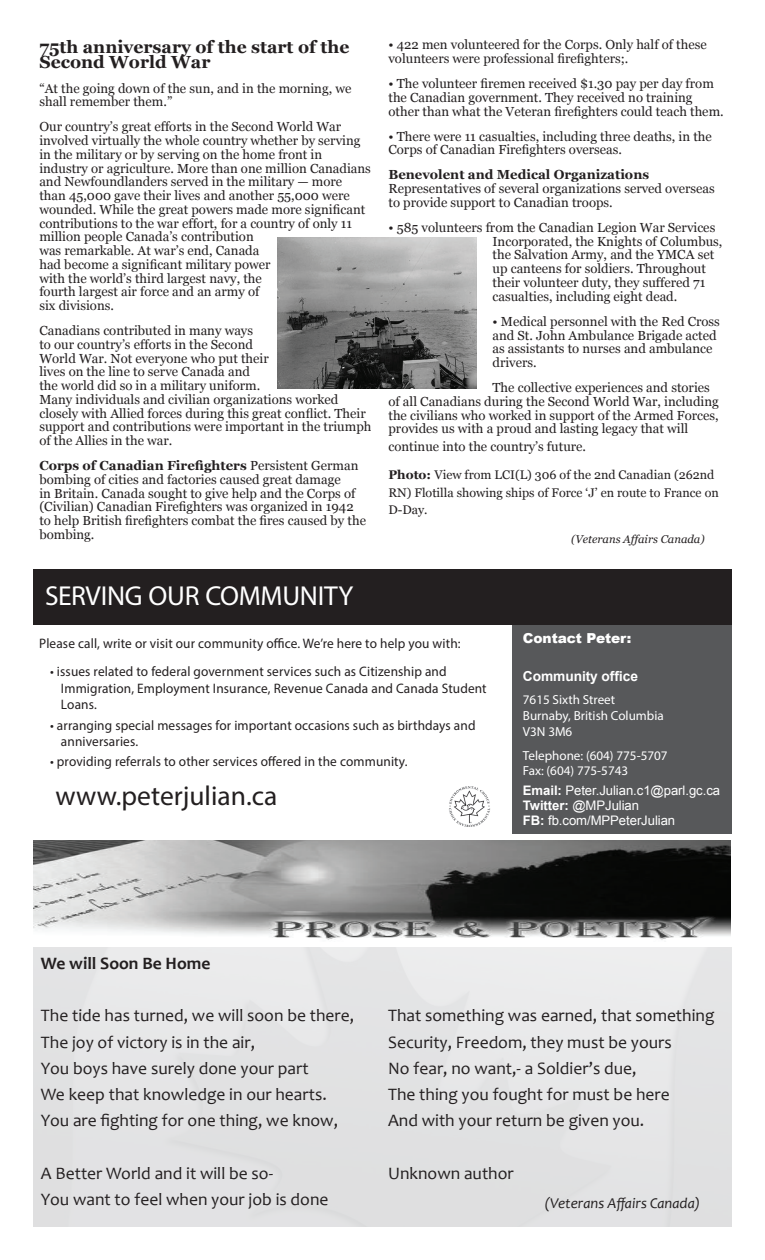
<style>
.page{position:relative;width:765px;height:1260px;background:#fff}
.page>*{position:absolute;margin:0;border:0;box-sizing:border-box;transform-origin:0 0}
.t1{font:27.5px "Myriad Pro";letter-spacing:-.01em;color:#fff}
.t2{font:27.5px "Myriad Pro";color:#231f20}
.t3{font:17.5px/26.2px "Candara";color:#231f20}
.t4{font:700 17.5px/15px "Georgia";color:#231f20}
.t5{font:700 17.5px "Candara";color:#231f20}
.t6{font:italic 15px "Candara";color:#231f20}
.t7{font:13.75px/16.5px "Myriad Pro";letter-spacing:.01em;color:#231f20}
.t8{font:700 13.75px "Arial";letter-spacing:-.005em;color:#fff}
.t9{font:900 13.75px "Arial";letter-spacing:-.005em;color:#fff}
.t10{font:13.12px/13.8px "Georgia";color:#231f20}
.t11{font:13.12px/15.8px "Myriad Pro";color:#fff}
.t12{font:13.12px/15px "Arial";letter-spacing:-.005em;color:#fff}
.t13{font:700 13.12px "Georgia";color:#231f20}
.t14{font:12.5px/17.5px "Georgia";color:#231f20}
.t15{font:italic 11.25px "Georgia";color:#231f20}
.s1{font-weight:700}
</style>
<div class="page">
<div style="left:512px;top:624px;width:219px;height:209px;background:#57585a"></div>
<img style="left:33px;top:841px;width:698px;height:99px">
<div style="left:34px;top:569px;width:698px;height:55px;background:#231f20"></div>
<img style="left:449px;top:787px;width:41px;height:39px">
<img style="left:278px;top:237px;width:199px;height:152px">
<h2 class="t4" style="left:39px;top:39px;width:311px">75th anniversary of the start of the<br>Second World War</h2>
<p class="t10" style="left:39px;top:81px;width:314px">“At the going down of the sun, and in the morning, we shall remember them.”</p>
<p class="t10" style="left:39px;top:120px;width:333px">Our country’s great efforts in the Second World War involved virtually the whole country whether by serving in the military or by serving on the home front in industry or agriculture. More than one million Canadians and Newfoundlanders served in the military — more than 45,000 gave their lives and another 55,000 were wounded. While the great powers made more significant contributions to the war effort, for a country of only 11 million people Canada’s contribution<br>was remarkable. At war’s end, Canada<br>had become a significant military power<br>with the world’s third largest navy, the<br>fourth largest air force and an army of<br>six divisions.</p>
<p class="t10" style="left:39px;top:324px;width:334px">Canadians contributed in many ways<br>to our country’s efforts in the Second<br>World War. Not everyone who put their<br>lives on the line to serve Canada and<br>the world did so in a military uniform.<br>Many individuals and civilian organizations worked closely with Allied forces during this great conflict. Their support and contributions were important in the triumph of the Allies in the war.</p>
<p class="t10" style="left:39px;top:459px;width:328px"><span class="s1">Corps of Canadian Firefighters</span> Persistent German bombing of cities and factories caused great damage<br>in Britain. Canada sought to give help and the Corps of (Civilian) Canadian Firefighters was organized in 1942 to help British firefighters combat the fires caused by the bombing.</p>
<h1 class="t1" style="left:45px;top:579px;width:310px">SERVING OUR COMMUNITY</h1>
<p class="t10" style="left:388px;top:38px;width:320px">• 422 men volunteered for the Corps. Only half of these volunteers were professional firefighters;.</p>
<p class="t10" style="left:388px;top:77px;width:337px">• The volunteer firemen received $1.30 pay per day from the Canadian government. They received no training other than what the Veteran firefighters could teach them.</p>
<p class="t10" style="left:388px;top:130px;width:325px">• There were 11 casualties, including three deaths, in the<br>Corps of Canadian Firefighters overseas.</p>
<p class="t13" style="left:388px;top:166px;width:262px">Benevolent and Medical Organizations</p>
<p class="t10" style="left:388px;top:182px;width:328px">Representatives of several organizations served overseas to provide support to Canadian troops.</p>
<p class="t10" style="left:493px;top:221px;width:232px;text-indent:-104px">• 585 volunteers from the Canadian Legion War Services Incorporated, the Knights of Columbus, the Salvation Army, and the YMCA set up canteens for soldiers. Throughout their volunteer duty, they suffered 71 casualties, including eight dead.</p>
<p class="t10" style="left:493px;top:315px;width:229px">• Medical personnel with the Red Cross and St. John Ambulance Brigade acted as assistants to nurses and ambulance drivers.</p>
<p class="t10" style="left:388px;top:381px;width:332px;text-indent:104px">The collective experiences and stories of all Canadians during the Second World War, including the civilians who worked in support of the Armed Forces, provides us with a proud and lasting legacy that will</p>
<p class="t10" style="left:388px;top:440px;width:199px">continue into the country’s future.</p>
<p class="t14" style="left:388px;top:467px;width:332px"><span class="s1">Photo:</span> View from LCI(L) 306 of the 2nd Canadian (262nd<br>RN) Flotilla showing ships of Force ‘J’ en route to France on<br>D-Day.</p>
<p class="t15" style="left:571px;top:532px;width:135px">(Veterans Affairs Canada)</p>
<p class="t7" style="left:39px;top:635px;width:423px">Please call, write or visit our community office. We’re here to help you with:</p>
<p class="t7" style="left:61px;top:663px;width:427px;text-indent:-11px">• issues related to federal government services such as Citizenship and<br>Immigration, Employment Insurance, Revenue Canada and Canada Student<br>Loans.</p>
<p class="t7" style="left:61px;top:716px;width:416px;text-indent:-11px">• arranging special messages for important occasions such as birthdays and anniversaries.</p>
<p class="t7" style="left:50px;top:753px;width:359px">• providing referrals to other services offered in the community.</p>
<h1 class="t2" style="left:56px;top:778px;width:223px">www.peterjulian.ca</h1>
<p class="t9" style="left:523px;top:628px;width:110px">Contact Peter:</p>
<p class="t8" style="left:523px;top:667px;width:117px">Community office</p>
<p class="t11" style="left:523px;top:692px;width:142px">7615 Sixth Street<br>Burnaby, British Columbia<br>V3N 3M6</p>
<p class="t11" style="left:523px;top:747px;width:146px;line-height:15px">Telephone: (604) 775-5707<br>Fax: (604) 775-5743</p>
<p class="t12" style="left:523px;top:783px;width:199px"><span class="s1">Email:</span> Peter.Julian.c1@parl.gc.ca<br><span class="s1">Twitter:</span> @MPJulian<br><span class="s1">FB:</span> fb.com/MPPeterJulian</p>
<h2 class="t5" style="left:41px;top:952px;width:171px">We will Soon Be Home</h2>
<h2 class="t3" style="left:41px;top:1002px;width:315px">The tide has turned, we will soon be there, The joy of victory is in the air,<br>You boys have surely done your part<br>We keep that knowledge in our hearts.<br>You are fighting for one thing, we know,</h2>
<h2 class="t3" style="left:41px;top:1160px;width:289px">A Better World and it will be so-<br>You want to feel when your job is done</h2>
<h2 class="t3" style="left:388px;top:1002px;width:328px">That something was earned, that something Security, Freedom, they must be yours<br>No fear, no want,- a Soldier’s due,<br>The thing you fought for must be here<br>And with your return be given you.</h2>
<h2 class="t3" style="left:388px;top:1160px;width:127px">Unknown author</h2>
<p class="t6" style="left:545px;top:1194px;width:157px">(Veterans Affairs Canada)</p>
</div>
